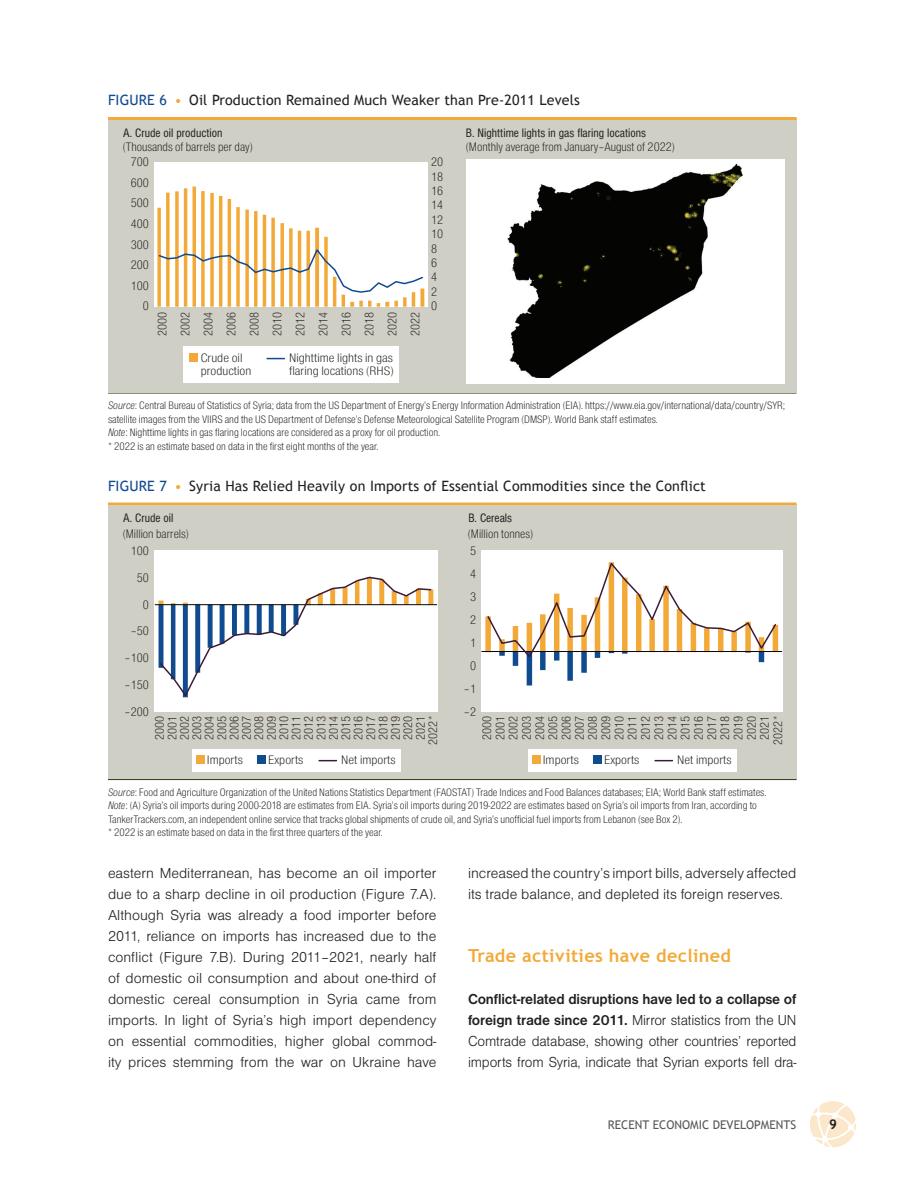
<style>
.page{position:relative;width:918px;height:1188px;background:#fff}
.page>*{position:absolute;margin:0;border:0;box-sizing:border-box;transform-origin:0 0}
.t1{font:700 18px "Trebuchet MS";letter-spacing:.02em;color:#f3a937}
.t2{font:300 15px/21px "Nimbus Sans D";color:#231f20;text-align:justify}
.t3{font:300 15px/21px "Nimbus Sans D";color:#231f20;text-align:justify;scale:.96 1}
.t4{font:14.25px "Trebuchet MS";letter-spacing:.01em;color:#231f20}
.t5{font:700 13.5px "Trebuchet MS";color:#231f20}
.t6{font:300 condensed 12.75px/12.5px "Nimbus Sans D";color:#231f20;text-align:justify}
.t7{font:300 condensed 12.75px/13.5px "Nimbus Sans D";color:#231f20;scale:1.1 1}
.t8{font:condensed 12.75px "Nimbus Sans D";color:#231f20}
.t9{font:12px "Trebuchet MS";color:#57585a}
.t10{font:300 condensed 11.25px/13.5px "Nimbus Sans D";color:#231f20}
.s1{color:#104b90}
.s2{color:#f3a937}
.s3{font-style:italic}
.s4{font-weight:700}
</style>
<div class="page">
<svg style="left:810px;top:1101px;width:46px;height:46px"></svg>
<hr style="left:108px;top:117px;width:688px;height:3px;background:#f3a937">
<hr style="left:108px;top:393px;width:688px;height:1px;background:#2e3b16">
<div style="left:108px;top:120px;width:688px;height:273px;background:#d0cfc5"></div>
<div style="left:154px;top:162px;width:273px;height:145px;background:#fff"></div>
<div style="left:183px;top:347px;width:216px;height:36px;background:#fff"></div>
<svg style="left:267px;top:358px;width:17px;height:1px"></svg>
<div style="left:189px;top:353px;width:8px;height:9px;background:#f3a937"></div>
<svg style="left:157px;top:208px;width:4px;height:39px"></svg>
<svg style="left:166px;top:193px;width:4px;height:54px"></svg>
<svg style="left:175px;top:191px;width:4px;height:56px"></svg>
<hr style="left:184px;top:188px;width:3px;height:119px;background:#f3a937">
<hr style="left:193px;top:187px;width:3px;height:120px;background:#f3a937">
<svg style="left:201px;top:191px;width:4px;height:56px"></svg>
<svg style="left:210px;top:193px;width:4px;height:54px"></svg>
<hr style="left:219px;top:196px;width:3px;height:111px;background:#f3a937">
<hr style="left:228px;top:199px;width:3px;height:108px;background:#f3a937">
<svg style="left:236px;top:207px;width:4px;height:40px"></svg>
<svg style="left:245px;top:210px;width:4px;height:37px"></svg>
<svg style="left:254px;top:211px;width:4px;height:36px"></svg>
<hr style="left:263px;top:215px;width:3px;height:92px;background:#f3a937">
<svg style="left:271px;top:218px;width:4px;height:29px"></svg>
<svg style="left:280px;top:223px;width:4px;height:24px"></svg>
<svg style="left:289px;top:228px;width:4px;height:19px"></svg>
<hr style="left:298px;top:231px;width:3px;height:76px;background:#f3a937">
<svg style="left:306px;top:231px;width:4px;height:16px"></svg>
<svg style="left:315px;top:228px;width:4px;height:19px"></svg>
<svg style="left:324px;top:237px;width:4px;height:10px"></svg>
<svg style="left:157px;top:247px;width:267px;height:60px"></svg>
<div style="left:467px;top:159px;width:318px;height:225px;background:#fff"></div>
<hr style="left:108px;top:503px;width:688px;height:3px;background:#f3a937">
<hr style="left:108px;top:779px;width:688px;height:1px;background:#2e3b16">
<div style="left:108px;top:506px;width:688px;height:273px;background:#d0cfc5"></div>
<div style="left:154px;top:551px;width:283px;height:161px;background:#fff"></div>
<div style="left:192px;top:749px;width:208px;height:23px;background:#fff"></div>
<svg style="left:319px;top:760px;width:17px;height:1px"></svg>
<div style="left:481px;top:551px;width:302px;height:161px;background:#fff"></div>
<div style="left:196px;top:755px;width:9px;height:9px;background:#f3a937"></div>
<div style="left:257px;top:755px;width:9px;height:9px;background:#104b90"></div>
<div style="left:528px;top:749px;width:208px;height:23px;background:#fff"></div>
<svg style="left:655px;top:760px;width:17px;height:1px"></svg>
<div style="left:532px;top:755px;width:9px;height:9px;background:#f3a937"></div>
<div style="left:593px;top:755px;width:9px;height:9px;background:#104b90"></div>
<hr style="left:155px;top:604px;width:282px;height:1px;background:#040503">
<svg style="left:159px;top:576px;width:274px;height:122px"></svg>
<hr style="left:481px;top:651px;width:301px;height:1px;background:#040503">
<svg style="left:485px;top:562px;width:293px;height:124px"></svg>
<img style="left:507px;top:164px;width:236px;height:214px">
<p class="t4" style="left:108px;top:92px;width:473px"><span class="s1">FI GURE 6</span> <span class="s2">•</span> Oil Production Remained Much Weaker than Pre-2011 Levels</p>
<p class="t8" style="left:123px;top:126px;width:101px">A. Crude oil production</p>
<p class="t6" style="left:123px;top:140px;width:132px">(Thousands of barrels per day)</p>
<p class="t6" style="left:466px;top:140px;width:211px">(Monthly average from January–August of 2022)</p>
<p class="t8" style="left:466px;top:126px;width:182px">B. Nighttime lights in gas flaring locations</p>
<p class="t6" style="left:131px;top:156px;width:20px">700</p>
<p class="t6" style="left:431px;top:156px;width:14px">20</p>
<p class="t6" style="left:131px;top:172px;width:20px;line-height:20.5px">600<br>500<br>400</p>
<p class="t6" style="left:131px;top:258px;width:20px">200</p>
<p class="t6" style="left:131px;top:238px;width:20px">300</p>
<p class="t6" style="left:131px;top:279px;width:20px">100</p>
<p class="t6" style="left:143px;top:299px;width:8px">0</p>
<p class="t6" style="left:151px;top:336px;width:26px;line-height:23px;rotate:-90deg">2000<br>2002<br>2004<br>2006<br>2008<br>2010<br>2012<br>2014<br>2016<br>2018<br>2020<br>2022</p>
<p class="t7" style="left:201px;top:351px;width:47px">Crude oil production</p>
<p class="t7" style="left:289px;top:351px;width:97px">Nighttime lights in gas flaring locations (RHS)</p>
<p class="t6" style="left:431px;top:170px;width:14px">18</p>
<p class="t6" style="left:431px;top:184px;width:14px">16</p>
<p class="t6" style="left:431px;top:199px;width:14px">14</p>
<p class="t6" style="left:431px;top:213px;width:14px">12</p>
<p class="t6" style="left:431px;top:228px;width:14px">10</p>
<p class="t6" style="left:431px;top:242px;width:8px">8</p>
<p class="t6" style="left:431px;top:256px;width:8px">6</p>
<p class="t6" style="left:431px;top:271px;width:8px">4</p>
<p class="t6" style="left:431px;top:285px;width:8px">2</p>
<p class="t6" style="left:431px;top:300px;width:8px">0</p>
<p class="t10" style="left:108px;top:398px;width:679px"><span class="s3">Source</span>: Central Bureau of Statistics of Syria; data from the US Department of Energy’s Energy Information Administration (EIA). https://www.eia.gov/international/data/country/SYR; satellite images from the VIIRS and the US Department of Defense’s Defense Meteorological Satellite Program (DMSP). World Bank staff estimates.<br><span class="s3">Note</span>: Nighttime lights in gas flaring locations are considered as a proxy for oil production.<br>* 2022 is an estimate based on data in the first eight months of the year.</p>
<p class="t4" style="left:108px;top:477px;width:599px"><span class="s1">FI GURE 7</span> <span class="s2">•</span> Syria Has Relied Heavily on I mports of Essential Commodities since the Conflict</p>
<p class="t8" style="left:123px;top:511px;width:52px">A. Crude oil</p>
<p class="t6" style="left:123px;top:527px;width:68px">(Million barrels)</p>
<p class="t8" style="left:468px;top:511px;width:45px">B. Cereals</p>
<p class="t6" style="left:468px;top:527px;width:67px">(Million tonnes)</p>
<p class="t6" style="left:125px;top:537px;width:26px;line-height:26.8px;text-align:right">100<br>50<br>0 –50 –100</p>
<p class="t6" style="left:470px;top:539px;width:8px;line-height:23px">5<br>4<br>3</p>
<p class="t6" style="left:470px;top:636px;width:8px">1</p>
<p class="t6" style="left:470px;top:613px;width:8px">2</p>
<p class="t6" style="left:470px;top:659px;width:8px">0</p>
<p class="t6" style="left:125px;top:678px;width:26px">–150</p>
<p class="t6" style="left:464px;top:682px;width:14px">–1</p>
<p class="t6" style="left:125px;top:705px;width:26px">–200</p>
<p class="t6" style="left:153px;top:745px;width:30px;text-align:center;rotate:-90deg">2000<br>2001<br>2002<br>2003<br>2004<br>2005<br>2006<br>2007<br>2008<br>2009<br>2010<br>2011<br>2012<br>2013<br>2014<br>2015<br>2016<br>2017<br>2018<br>2019<br>2020<br>2021<br>2022*</p>
<p class="t6" style="left:464px;top:705px;width:14px">–2</p>
<p class="t6" style="left:480px;top:745px;width:30px;line-height:13.2px;text-align:center;rotate:-90deg">2000<br>2001<br>2002<br>2003<br>2004<br>2005<br>2006<br>2007<br>2008<br>2009<br>2010<br>2011<br>2012<br>2013<br>2014<br>2015<br>2016<br>2017<br>2018<br>2019<br>2020<br>2021<br>2022*</p>
<p class="t7" style="left:207px;top:753px;width:34px">Imports</p>
<p class="t7" style="left:268px;top:753px;width:34px">Exports</p>
<p class="t7" style="left:341px;top:753px;width:51px">Net imports</p>
<p class="t7" style="left:543px;top:753px;width:34px">Imports</p>
<p class="t7" style="left:604px;top:753px;width:34px">Exports</p>
<p class="t7" style="left:677px;top:753px;width:51px">Net imports</p>
<p class="t10" style="left:108px;top:785px;width:660px"><span class="s3">Source</span>: Food and Agriculture Organization of the United Nations Statistics Department (FAOSTAT) Trade Indices and Food Balances databases; EIA; World Bank staff estimates.<br><span class="s3">Note</span>: (A) Syria’s oil imports during 2000-2018 are estimates from EIA. Syria’s oil imports during 2019-2022 are estimates based on Syria’s oil imports from Iran, according to TankerTrackers.com, an independent online service that tracks global shipments of crude oil, and Syria’s unofficial fuel imports from Lebanon (see Box 2).<br>* 2022 is an estimate based on data in the first three quarters of the year.</p>
<p class="t2" style="left:108px;top:862px;width:330px">eastern Mediterranean, has become an oil importer due to a sharp decline in oil production (Figure 7.A).<br>Although Syria was already a food importer before 2011, reliance on imports has increased due to the conflict (Figure 7.B). During 2011–2021, nearly half of domestic oil consumption and about one-third of domestic cereal consumption in Syria came from imports. In light of Syria’s high import dependency on essential commodities, higher global commod&shy;ity prices stemming from the war on Ukraine have</p>
<h2 class="t2" style="left:468px;top:862px;width:330px">increased the country’s import bills, adversely affected its trade balance, and depleted its foreign reserves.</h2>
<h1 class="t1" style="left:468px;top:944px;width:264px">Trade activities have declined</h1>
<h2 class="t3" style="left:468px;top:988px;width:344px"><span class="s4">Conflict-related disruptions have led to a collapse of foreign trade since 2011.</span> Mirror statistics from the UN Comtrade database, showing other countries’ reported imports from Syria, indicate that Syrian exports fell dra-</h2>
<p class="t9" style="left:608px;top:1118px;width:15px">Recen</p>
<p class="t9" style="left:642px;top:1118px;width:26px">t Econom</p>
<p class="t9" style="left:699px;top:1118px;width:43px">ic Developmen</p>
<p class="t9" style="left:784px;top:1118px;width:13px">ts</p>
<p class="t5" style="left:829px;top:1116px;width:9px">9</p>
</div>
